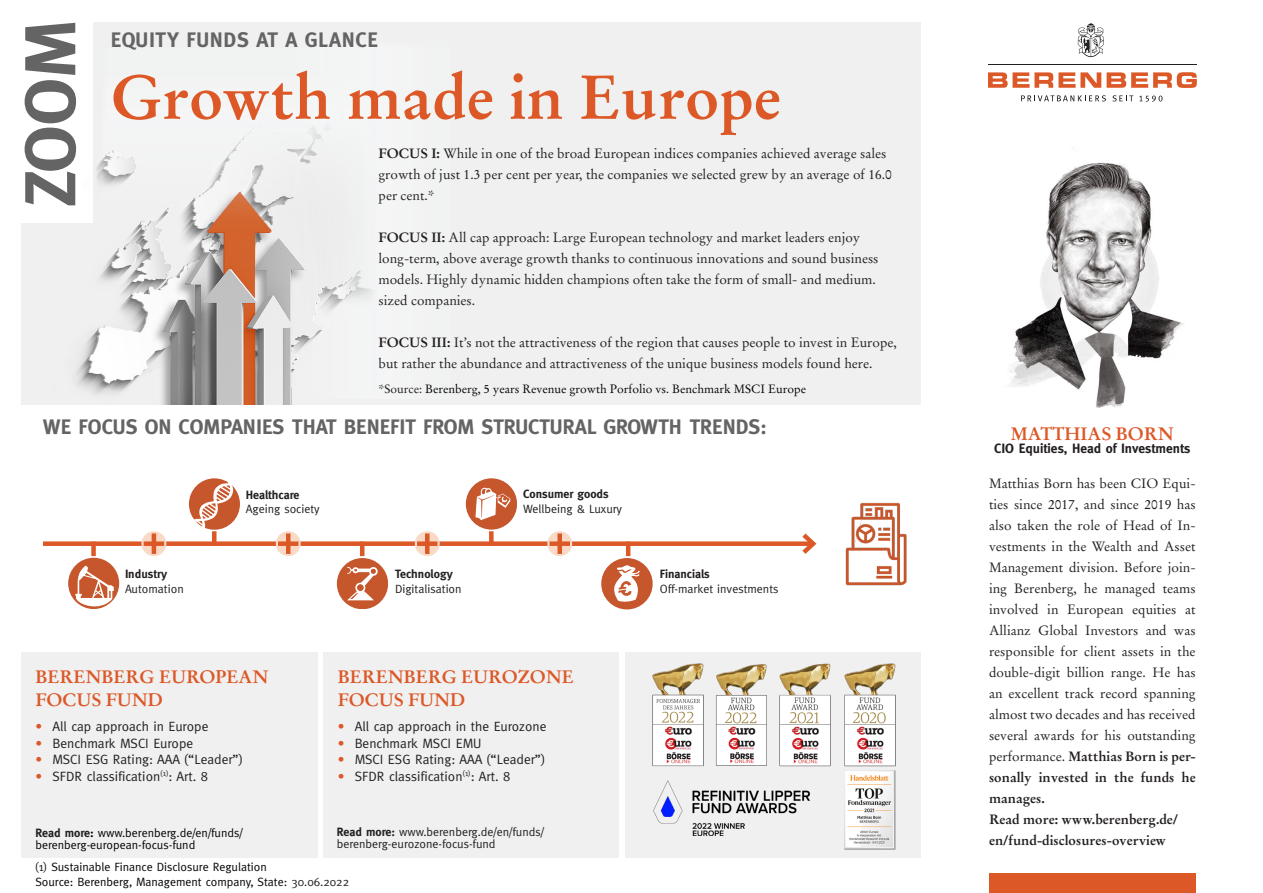
<style>
.page{position:relative;width:1263px;height:893px;background:#fff}
.page>*{position:absolute;margin:0;border:0;box-sizing:border-box;transform-origin:0 0}
.t1{font:700 72px "Meta";color:#646464}
.t2{font:700 61.5px "Stempel Garamond LT Pro";color:#dd5827}
.t3{font:700 21px "Meta";color:#646464}
.t4{font:700 21px "Meta";letter-spacing:.03em;color:#646464}
.Paragraph_Style_1{font:700 18px "Stempel Garamond LT Pro";color:#dd5827}
.t5{font:13.5px/21px "Stempel Garamond LT Pro";color:#231f20}
.t6{font:13.5px "Meta";color:#231f20}
.t7{font:700 13.5px/21px "Stempel Garamond LT Pro";color:#231f20}
.t8{font:700 13.5px "Meta";color:#231f20}
.Paragraph_Style_1-2{font:12px/12px "Meta";color:#040503}
.Paragraph_Style_1-3{font:12px/12px "Meta";color:#231f20}
.t9{font:12px "Stempel Garamond LT Pro";color:#040503}
.t10{font:700 12px "Meta";color:#231f20}
.s1{font-weight:700}
.s2{color:#231f20}
.s3{color:#dd5827}
.s4{font-weight:700;color:#231f20}
</style>
<div class="page">
<div style="left:43px;top:541px;width:770px;height:5px;background:#dd5827"></div>
<svg style="left:797px;top:533px;width:20px;height:21px"></svg>
<div style="left:21px;top:22px;width:900px;height:383px;background:#f0f0f0"></div>
<hr style="left:988px;top:64px;width:209px;height:1px;background:#231f20">
<svg style="left:988px;top:72px;width:209px;height:16px"></svg>
<svg style="left:1078px;top:23px;width:26px;height:34px"></svg>
<svg style="left:1021px;top:95px;width:85px;height:6px"></svg>
<svg style="left:1112px;top:95px;width:21px;height:6px"></svg>
<svg style="left:1139px;top:96px;width:23px;height:6px"></svg>
<div style="left:1px;top:11px;width:92px;height:212px;background:#fff"></div>
<svg style="left:141px;top:531px;width:25px;height:25px"></svg>
<hr style="left:152px;top:533px;width:4px;height:21px;background:#dd5827">
<div style="left:144px;top:541px;width:20px;height:5px;background:#dd5827"></div>
<div style="left:276px;top:531px;width:25px;height:25px;background:#f8dac7;border-radius:50%"></div>
<hr style="left:286px;top:533px;width:4px;height:21px;background:#dd5827">
<div style="left:278px;top:541px;width:20px;height:5px;background:#dd5827"></div>
<div style="left:91px;top:542px;width:5px;height:14px;background:#dd5827"></div>
<hr style="left:212px;top:531px;width:4px;height:15px;background:#dd5827">
<hr style="left:360px;top:542px;width:4px;height:14px;background:#dd5827">
<div style="left:489px;top:531px;width:5px;height:15px;background:#dd5827"></div>
<hr style="left:626px;top:542px;width:4px;height:14px;background:#dd5827">
<div style="left:415px;top:531px;width:25px;height:25px;background:#f8dac7;border-radius:50%"></div>
<hr style="left:425px;top:533px;width:4px;height:21px;background:#dd5827">
<div style="left:417px;top:541px;width:20px;height:5px;background:#dd5827"></div>
<div style="left:547px;top:531px;width:25px;height:25px;background:#f8dac7;border-radius:50%"></div>
<div style="left:557px;top:533px;width:5px;height:21px;background:#dd5827"></div>
<div style="left:549px;top:541px;width:21px;height:5px;background:#dd5827"></div>
<img style="left:76px;top:165px;width:216px;height:240px">
<div style="left:21px;top:652px;width:297px;height:206px;background:#f0f0f0"></div>
<div style="left:324px;top:652px;width:295px;height:206px;background:#f0f0f0"></div>
<div style="left:625px;top:652px;width:296px;height:206px;background:#f0f0f0"></div>
<svg style="left:98px;top:132px;width:164px;height:105px"></svg>
<svg style="left:262px;top:132px;width:108px;height:267px"></svg>
<div style="left:989px;top:873px;width:207px;height:20px;background:#dd5827"></div>
<img style="left:1010px;top:147px;width:174px;height:261px">
<div style="left:337px;top:558px;width:51px;height:51px;background:#c6562c;border-radius:50%"></div>
<svg style="left:347px;top:567px;width:31px;height:33px"></svg>
<div style="left:68px;top:558px;width:51px;height:51px;background:#c6562c;border-radius:50%"></div>
<svg style="left:75px;top:566px;width:39px;height:40px"></svg>
<div style="left:189px;top:478px;width:51px;height:51px;background:#c6562c;border-radius:50%"></div>
<svg style="left:194px;top:481px;width:39px;height:48px"></svg>
<div style="left:466px;top:478px;width:51px;height:51px;background:#c6562c;border-radius:50%"></div>
<svg style="left:475px;top:488px;width:36px;height:32px"></svg>
<div style="left:601px;top:558px;width:51px;height:51px;background:#c6562c;border-radius:50%"></div>
<svg style="left:614px;top:565px;width:26px;height:37px"></svg>
<img style="left:845px;top:502px;width:62px;height:84px">
<img style="left:716px;top:664px;width:51px;height:102px">
<img style="left:780px;top:663px;width:51px;height:103px">
<img style="left:653px;top:780px;width:157px;height:55px">
<img style="left:844px;top:663px;width:51px;height:103px">
<img style="left:652px;top:663px;width:52px;height:103px">
<img style="left:845px;top:771px;width:50px;height:79px">
<p class="t1" style="left:9px;top:207px;width:188px;rotate:-90deg">ZOOM</p>
<p class="t4" style="left:111px;top:28px;width:269px">EQUITY FUNDS AT A GLANCE</p>
<p class="t2" style="left:111px;top:58px;width:672px">Growth made in Europe</p>
<p class="t5" style="left:378px;top:143px;width:515px"><span class="s1">FOCUS I:</span> While in one of the broad European indices companies achieved average sales growth of just 1.3 per cent per year, the companies we selected grew by an average of 16.0 per cent.*</p>
<p class="t5" style="left:378px;top:227px;width:501px"><span class="s1">FOCUS II:</span> All cap approach: Large European technology and market leaders enjoy long-term, above average growth thanks to continuous innovations and sound business models. Highly dynamic hidden champions often take the form of small- and medium. sized companies.</p>
<p class="t5" style="left:378px;top:332px;width:520px"><span class="s1">FOCUS III:</span> It’s not the attractiveness of the region that causes people to invest in Europe, but rather the abundance and attractiveness of the unique business models found here.</p>
<p class="t9" style="left:378px;top:381px;width:429px"><span class="s2">*Source:</span> Berenberg, 5 years Revenue growth Porfolio vs. Benchmark MSCI Europe</p>
<p class="t3" style="left:43px;top:415px;width:725px">WE FOCUS ON COMPANIES THAT BENEFIT FROM STRUCTURAL GROWTH TRENDS:</p>
<p class="t10" style="left:125px;top:567px;width:44px">Industry</p>
<p class="Paragraph_Style_1-3" style="left:125px;top:583px;width:60px">Automation</p>
<p class="t10" style="left:246px;top:488px;width:55px">Healthcare</p>
<p class="Paragraph_Style_1-3" style="left:246px;top:503px;width:76px">Ageing society</p>
<p class="t10" style="left:395px;top:567px;width:59px">Technology</p>
<p class="Paragraph_Style_1-3" style="left:395px;top:583px;width:68px">Digitalisation</p>
<p class="t10" style="left:523px;top:487px;width:87px">Consumer goods</p>
<p class="Paragraph_Style_1-3" style="left:523px;top:502px;width:101px">Wellbeing &amp; Luxury</p>
<p class="Paragraph_Style_1" style="left:35px;top:666px;width:235px">BERENBERG EUROPEAN</p>
<p class="Paragraph_Style_1" style="left:35px;top:688px;width:129px">FOCUS FUND</p>
<p class="t6" style="left:35px;top:719px;width:174px"><span class="s3">•</span> All cap approach in Europe</p>
<p class="t6" style="left:35px;top:735px;width:159px"><span class="s3">•</span> Benchmark MSCI Europe</p>
<p class="t6" style="left:35px;top:752px;width:209px"><span class="s3">•</span> MSCI ESG Rating: AAA (“Leader”)</p>
<p class="t6" style="left:35px;top:768px;width:174px"><span class="s3">•</span> SFDR classification<sup>(1)</sup>: Art. 8</p>
<p class="Paragraph_Style_1-2" style="left:35px;top:827px;width:209px"><span class="s4">Read more</span><span class="s1">:</span> www.berenberg.de/en/funds/ berenberg-european-focus-fund</p>
<p class="Paragraph_Style_1" style="left:338px;top:666px;width:238px">BERENBERG EUROZONE</p>
<p class="Paragraph_Style_1" style="left:338px;top:688px;width:129px">FOCUS FUND</p>
<p class="t6" style="left:338px;top:719px;width:210px"><span class="s3">•</span> All cap approach in the Eurozone</p>
<p class="t6" style="left:338px;top:735px;width:145px"><span class="s3">•</span> Benchmark MSCI EMU</p>
<p class="t6" style="left:338px;top:752px;width:209px"><span class="s3">•</span> MSCI ESG Rating: AAA (“Leader”)</p>
<p class="t6" style="left:338px;top:768px;width:174px"><span class="s3">•</span> SFDR classification<sup>(1)</sup>: Art. 8</p>
<p class="Paragraph_Style_1-3" style="left:337px;top:826px;width:209px"><span class="s1">Read more:</span> www.berenberg.de/en/funds/ berenberg-eurozone-focus-fund</p>
<p class="Paragraph_Style_1-2" style="left:35px;top:861px;width:233px"><span class="s2">(1)</span> Sustainable Finance Disclosure Regulation</p>
<p class="Paragraph_Style_1-2" style="left:35px;top:876px;width:315px">Source: Berenberg, Management company, State: <span class="s2">30.06.2022</span></p>
<p class="t10" style="left:660px;top:567px;width:51px">Financials</p>
<p class="Paragraph_Style_1-3" style="left:660px;top:583px;width:120px">Off-market investments</p>
<p class="Paragraph_Style_1" style="left:1011px;top:422px;width:165px">MATTHIAS BORN</p>
<p class="t8" style="left:994px;top:441px;width:198px">CIO Equities, Head of Investments</p>
<p class="t5" style="left:989px;top:472px;width:208px;text-align:justify">Matthias Born has been CIO Equi&shy;ties since 2017, and since 2019 has also taken the role of Head of In&shy;vestments in the Wealth and Asset Management division. Before join&shy;ing Berenberg, he managed teams involved in European equities at Allianz Global Investors and was responsible for client assets in the double-digit billion range. He has an excellent track record spanning almost two decades and has received several awards for his outstanding performance. <span class="s1">Matthias Born is per&shy;sonally invested in the funds he manages.</span></p>
<p class="t7" style="left:989px;top:808px;width:191px">Read more: www.berenberg.de/ en/fund-disclosures-overview</p>
</div>
